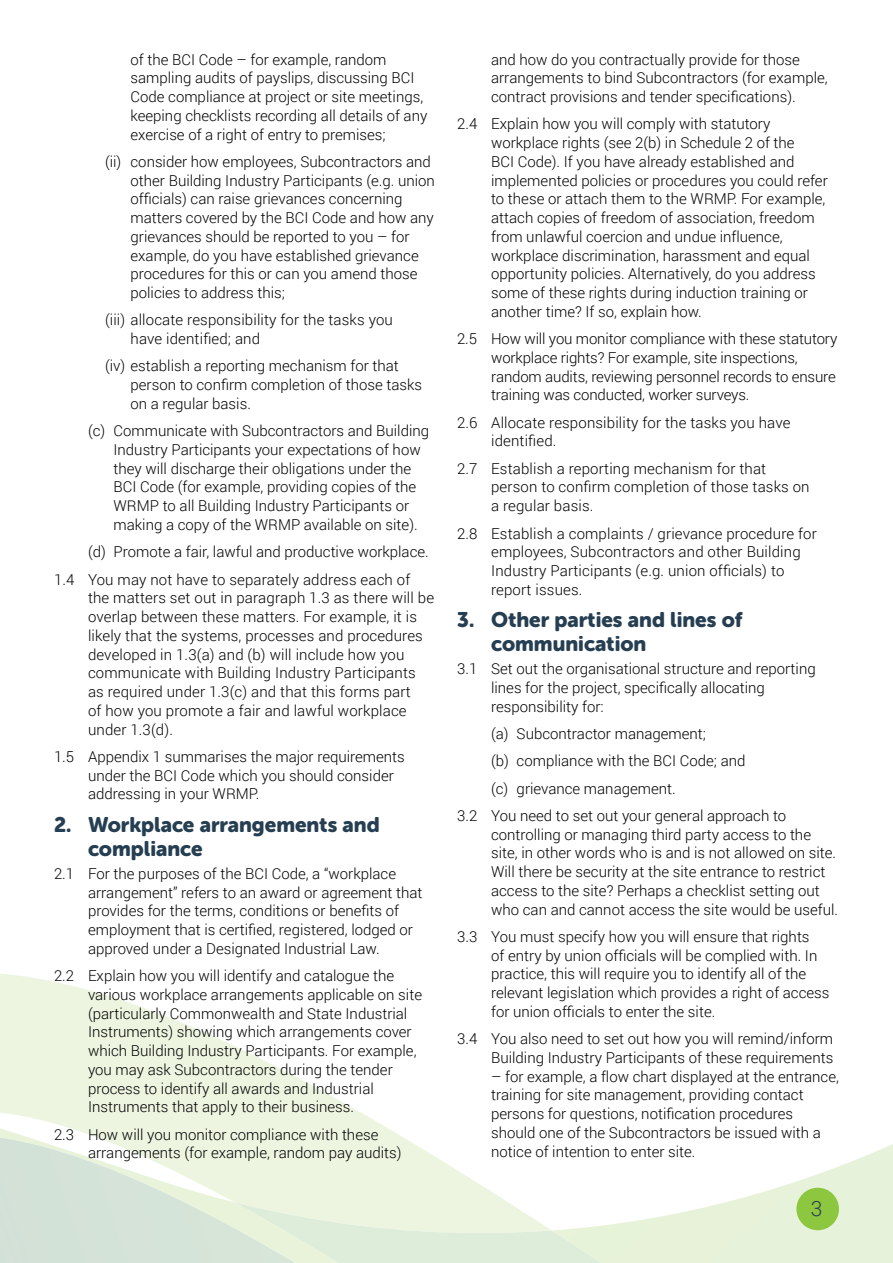
<style>
.page{position:relative;width:893px;height:1263px;background:#fff}
.page>*{position:absolute;margin:0;border:0;box-sizing:border-box;transform-origin:0 0}
.t1{font:21px/24px "Museo Sans Rounded 900";color:#253e51}
.t2{font:300 21px "Roboto";color:#253e51}
.t3{font:300 15px/18.8px "Roboto";color:#000}
</style>
<div class="page">
<svg style="left:0;top:973px;width:375px;height:148px"></svg>
<svg style="left:0;top:1121px;width:506px;height:80px"></svg>
<img style="left:0;top:1135px;width:330px;height:128px">
<img style="left:234px;top:1202px;width:80px;height:61px">
<img style="left:0;top:1257px;width:60px;height:6px">
<img style="left:795px;top:1164px;width:49px;height:32px">
<img style="left:844px;top:1144px;width:49px;height:52px">
<img style="left:731px;top:1196px;width:162px;height:5px">
<img style="left:314px;top:1201px;width:579px;height:62px">
<div style="left:796px;top:1188px;width:43px;height:42px;background:#8dc63f;border-radius:50%"></div>
<p class="t3" style="left:131px;top:49px;width:298px">of the BCI Code – for example, random sampling audits of payslips, discussing BCI Code compliance at project or site meetings, keeping checklists recording all details of any exercise of a right of entry to premises;</p>
<p class="t3" style="left:131px;top:152px;width:306px;text-indent:-26px">(ii) consider how employees, Subcontractors and other Building Industry Participants (e.g. union officials) can raise grievances concerning matters covered by the BCI Code and how any grievances should be reported to you – for example, do you have established grievance procedures for this or can you amend those policies to address this;</p>
<p class="t3" style="left:131px;top:310px;width:264px;text-indent:-26px">(iii) allocate responsibility for the tasks you have identified; and</p>
<p class="t3" style="left:131px;top:356px;width:293px;text-indent:-26px">(iv) establish a reporting mechanism for that person to confirm completion of those tasks on a regular basis.</p>
<p class="t3" style="left:114px;top:421px;width:317px;text-indent:-26px">(c) Communicate with Subcontractors and Building Industry Participants your expectations of how they will discharge their obligations under the BCI Code (for example, providing copies of the WRMP to all Building Industry Participants or making a copy of the WRMP available on site).</p>
<p class="t3" style="left:88px;top:542px;width:342px">(d) Promote a fair, lawful and productive workplace.</p>
<p class="t3" style="left:88px;top:569px;width:348px;text-indent:-34px">1.4 You may not have to separately address each of the matters set out in paragraph 1.3 as there will be overlap between these matters. For example, it is likely that the systems, processes and procedures developed in 1.3(a) and (b) will include how you communicate with Building Industry Participants as required under 1.3(c) and that this forms part<br>of how you promote a fair and lawful workplace under 1.3(d).</p>
<p class="t3" style="left:88px;top:746px;width:318px;text-indent:-34px">1.5 Appendix 1 summarises the major requirements under the BCI Code which you should consider addressing in your WRMP.</p>
<p class="t1" style="left:88px;top:812px;width:293px;text-indent:-34px">2. Workplace arrangements and compliance</p>
<p class="t3" style="left:88px;top:863px;width:336px;text-indent:-34px">2.1 For the purposes of the BCI Code, a “workplace arrangement” refers to an award or agreement that provides for the terms, conditions or benefits of employment that is certified, registered, lodged or approved under a Designated Industrial Law.</p>
<p class="t3" style="left:88px;top:966px;width:336px;text-indent:-34px">2.2 Explain how you will identify and catalogue the various workplace arrangements applicable on site (particularly Commonwealth and State Industrial Instruments) showing which arrangements cover which Building Industry Participants. For example, you may ask Subcontractors during the tender process to identify all awards and Industrial Instruments that apply to their business.</p>
<p class="t3" style="left:88px;top:1124px;width:315px;text-indent:-34px">2.3 How will you monitor compliance with these arrangements (for example, random pay audits)</p>
<p class="t3" style="left:491px;top:49px;width:338px">and how do you contractually provide for those arrangements to bind Subcontractors (for example, contract provisions and tender specifications).</p>
<p class="t3" style="left:491px;top:114px;width:338px;text-indent:-34px">2.4 Explain how you will comply with statutory workplace rights (see 2(b) in Schedule 2 of the<br>BCI Code). If you have already established and implemented policies or procedures you could refer to these or attach them to the WRMP. For example, attach copies of freedom of association, freedom from unlawful coercion and undue influence, workplace discrimination, harassment and equal opportunity policies. Alternatively, do you address some of these rights during induction training or another time? If so, explain how.</p>
<p class="t3" style="left:491px;top:329px;width:348px;text-indent:-34px">2.5 How will you monitor compliance with these statutory workplace rights? For example, site inspections, random audits, reviewing personnel records to ensure training was conducted, worker surveys.</p>
<p class="t3" style="left:491px;top:412px;width:301px;text-indent:-34px">2.6 Allocate responsibility for the tasks you have identified.</p>
<p class="t3" style="left:491px;top:458px;width:320px;text-indent:-34px">2.7 Establish a reporting mechanism for that person to confirm completion of those tasks on a regular basis.</p>
<p class="t3" style="left:491px;top:523px;width:327px;text-indent:-34px">2.8 Establish a complaints / grievance procedure for employees, Subcontractors and other Building Industry Participants (e.g. union officials) to report issues.</p>
<p class="t1" style="left:491px;top:608px;width:253px;text-indent:-34px">3. Other parties and lines of communication</p>
<p class="t3" style="left:491px;top:659px;width:326px;text-indent:-34px">3.1 Set out the organisational structure and reporting lines for the project, specifically allocating responsibility for:</p>
<p class="t3" style="left:491px;top:724px;width:216px">(a) Subcontractor management;</p>
<p class="t3" style="left:491px;top:751px;width:256px">(b) compliance with the BCI Code; and</p>
<p class="t3" style="left:491px;top:778px;width:186px">(c) grievance management.</p>
<p class="t3" style="left:491px;top:806px;width:349px;text-indent:-34px">3.2 You need to set out your general approach to controlling or managing third party access to the site, in other words who is and is not allowed on site.<br>Will there be security at the site entrance to restrict access to the site? Perhaps a checklist setting out who can and cannot access the site would be useful.</p>
<p class="t3" style="left:491px;top:927px;width:340px;text-indent:-34px">3.3 You must specify how you will ensure that rights<br>of entry by union officials will be complied with. In practice, this will require you to identify all of the relevant legislation which provides a right of access for union officials to enter the site.</p>
<p class="t3" style="left:457px;top:1029px;width:378px;text-align:right">3.4 You also need to set out how you will remind/inform<br>Building Industry Participants of these requirements</p>
<p class="t3" style="left:491px;top:1066px;width:349px">– for example, a flow chart displayed at the entrance, training for site management, providing contact persons for questions, notification procedures should one of the Subcontractors be issued with a notice of intention to enter site.</p>
<p class="t2" style="left:811px;top:1194px;width:13px">3</p>
</div>
